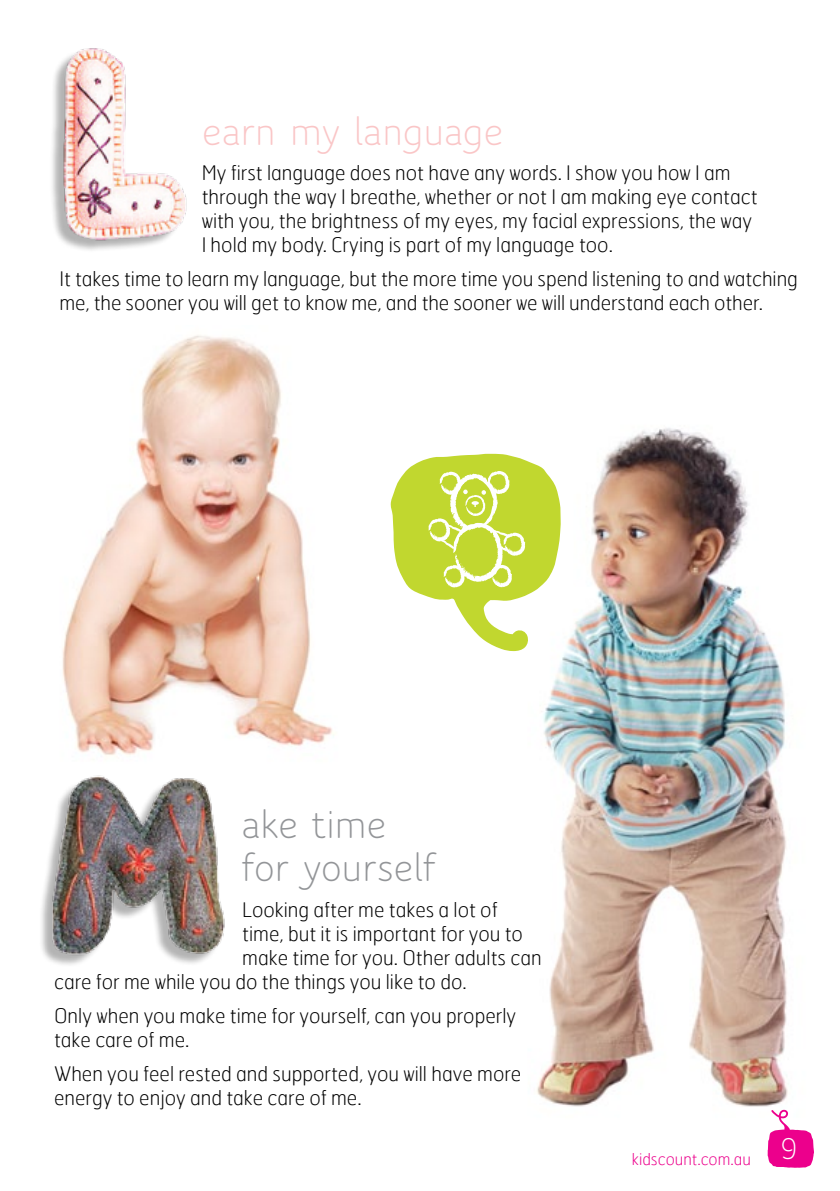
<style>
.page{position:relative;width:840px;height:1191px;background:#fff}
.page>*{position:absolute;margin:0;border:0;box-sizing:border-box;transform-origin:0 0}
.t1{font:42px/43.4px "Speak OT";color:#939598}
.t2{font:42px "Speak OT";color:#fac6c7}
.t3{font:32.6px "Speak OT";color:#fff}
.t4{font:100 20px/24px "Hermes";color:#000}
.t5{font:100 16px "Hermes";color:#ec008c}
</style>
<div class="page">
<img style="left:62px;top:335px;width:271px;height:421px">
<img style="left:536px;top:428px;width:252px;height:679px">
<img style="left:52px;top:48px;width:135px;height:202px">
<img style="left:41px;top:775px;width:184px;height:190px">
<svg style="left:767px;top:1109px;width:46px;height:58px"></svg>
<svg style="left:390px;top:453px;width:170px;height:198px"></svg>
<h1 class="t2" style="left:202px;top:108px;width:302px">earn my language</h1>
<p class="t4" style="left:201px;top:160px;width:557px">My first language does not have any words. I show you how I am through the way I breathe, whether or not I am making eye contact with you, the brightness of my eyes, my facial expressions, the way I hold my body. Crying is part of my language too.</p>
<p class="t4" style="left:59px;top:266px;width:739px">It takes time to learn my language, but the more time you spend listening to and watching me, the sooner you will get to know me, and the sooner we will understand each other.</p>
<h1 class="t1" style="left:241px;top:802px;width:196px">ake time for yourself</h1>
<p class="t4" style="left:242px;top:897px;width:257px">Looking after me takes a lot of</p>
<p class="t4" style="left:242px;top:921px;width:282px">time, but it is important for you to</p>
<p class="t4" style="left:242px;top:945px;width:300px">make time for you. Other adults can</p>
<p class="t4" style="left:54px;top:969px;width:414px">care for me while you do the things you like to do.</p>
<p class="t4" style="left:54px;top:1003px;width:463px">Only when you make time for yourself, can you properly take care of me.</p>
<p class="t4" style="left:54px;top:1061px;width:468px">When you feel rested and supported, you will have more energy to enjoy and take care of me.</p>
<p class="t5" style="left:631px;top:1148px;width:120px">kidscount.com.au</p>
<h2 class="t3" style="left:778px;top:1130px;width:21px">9</h2>
</div>
